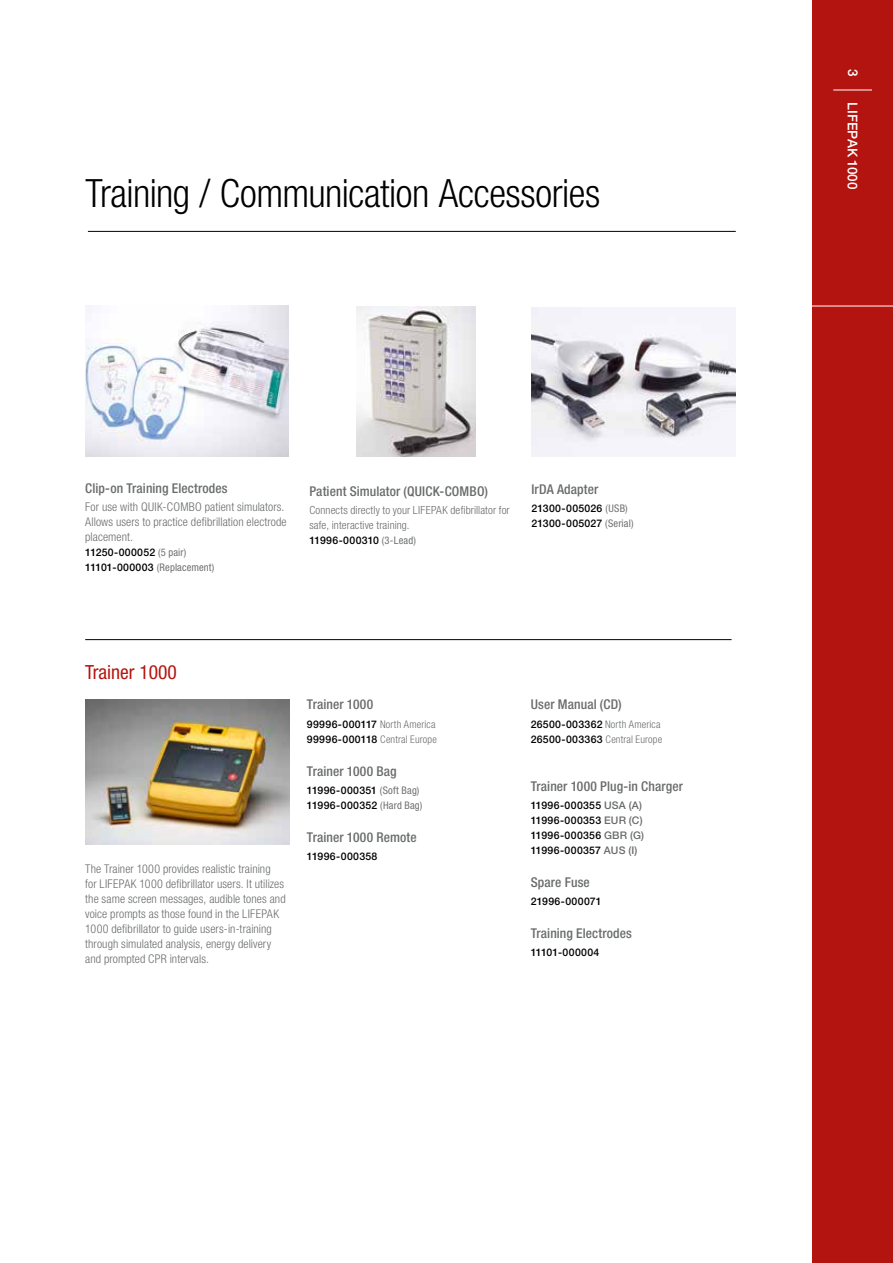
<style>
.page{position:relative;width:893px;height:1263px;background:#fff}
.page>*{position:absolute;margin:0;border:0;box-sizing:border-box;transform-origin:0 0}
.t1{font:300 condensed 39px "Helvetica Neue LTW1 G";letter-spacing:-.01em;color:#000}
.t2{font:condensed 19.5px "Helvetica Neue LTW1 G";color:#b4140f}
.t3{font:500 condensed 13.5px "Helvetica Neue LTW1 G";letter-spacing:.01em;color:#6a6c6c}
.t4{font:500 13.5px "Helvetica Neue LTW1 G";letter-spacing:.005em;color:#fff}
.t5{font:300 condensed 12px/15px "Helvetica Neue LTW1 G";letter-spacing:.01em;color:#6a6c6c}
.t6{font:300 condensed 11.25px/15px "Helvetica Neue LTW1 G";letter-spacing:.01em;color:#6a6c6c}
.t7{font:500 10.5px/15px "Helvetica Neue LTW1 G";letter-spacing:.025em;color:#000}
.t8{font:300 condensed 10.5px/15px "Helvetica Neue LTW1 G";letter-spacing:.015em;color:#6a6c6c}
.s1{font-weight:400;font-stretch:condensed;color:#6d6f71}
.s2{font-weight:500;font-stretch:normal;color:#000}
.s3{color:#6a6c6c}
</style>
<div class="page">
<div style="left:812px;top:0;width:81px;height:1263px;background:#b4140f"></div>
<hr style="left:805px;top:306px;width:88px;height:1px;background:#fff">
<hr style="left:833px;top:90px;width:39px;height:1px;background:#fff">
<hr style="left:88px;top:231px;width:648px;height:1px;background:#000">
<img style="left:85px;top:305px;width:204px;height:151px">
<img style="left:356px;top:307px;width:119px;height:150px">
<img style="left:531px;top:308px;width:205px;height:148px">
<img style="left:85px;top:700px;width:205px;height:145px">
<hr style="left:85px;top:639px;width:647px;height:1px;background:#000">
<h1 class="t1" style="left:86px;top:170px;width:516px">Training / Communication Accessories</h1>
<p class="t3" style="left:85px;top:480px;width:144px">Clip-on Training Electrodes</p>
<p class="t5" style="left:85px;top:499px;width:203px">For use with QUIK-COMBO patient simulators.<br>Allows users to practice defibrillation electrode placement.</p>
<p class="t7" style="left:85px;top:545px;width:131px">11250-000052 <span class="s1">(5 pair)<br></span>11101-000003 <span class="s1">(Replacement)</span></p>
<p class="t3" style="left:309px;top:483px;width:180px">Patient Simulator (QUICK-COMBO)</p>
<p class="t6" style="left:309px;top:502px;width:202px">Connects directly to your LIFEPAK defibrillator for safe, interactive training.</p>
<p class="t7" style="left:309px;top:533px;width:108px">11996-000310 <span class="s1">(3-Lead)</span></p>
<p class="t3" style="left:531px;top:481px;width:68px">IrDA Adapter</p>
<p class="t7" style="left:531px;top:501px;width:104px">21300-005026 <span class="s1">(USB)<br></span>21300-005027 <span class="s1">(Serial)</span></p>
<h2 class="t2" style="left:85px;top:660px;width:93px">Trainer 1000</h2>
<p class="t5" style="left:85px;top:862px;width:202px">The Trainer 1000 provides realistic training<br>for LIFEPAK 1000 defibrillator users. It utilizes the same screen messages, audible tones and voice prompts as those found in the LIFEPAK 1000 defibrillator to guide users-in-training through simulated analysis, energy delivery and prompted CPR intervals.</p>
<p class="t3" style="left:307px;top:696px;width:68px">Trainer 1000</p>
<p class="t8" style="left:307px;top:716px;width:131px"><span class="s2">99996-000117</span> North America<br><span class="s2">99996-000118</span> Central Europe</p>
<p class="t3" style="left:307px;top:763px;width:91px">Trainer 1000 Bag</p>
<p class="t7" style="left:307px;top:783px;width:117px">11996-000351 <span class="s1">(Soft Bag)<br></span>11996-000352 <span class="s1">(Hard Bag)</span></p>
<p class="t3" style="left:307px;top:829px;width:111px">Trainer 1000 Remote</p>
<p class="t7" style="left:307px;top:849px;width:72px">11996-000358</p>
<p class="t3" style="left:531px;top:696px;width:92px">User Manual (CD)</p>
<p class="t8" style="left:531px;top:716px;width:133px"><span class="s2">26500-003362</span> North America<br><span class="s2">26500-003363</span> Central Europe</p>
<p class="t3" style="left:531px;top:778px;width:154px">Trainer 1000 Plug-in Charger</p>
<p class="t7" style="left:531px;top:798px;width:115px">11996-000355 <span class="s3">USA (A)<br></span>11996-000353 <span class="s3">EUR (C)<br></span>11996-000356 <span class="s3">GBR (G)<br></span>11996-000357 <span class="s3">AUS (I)</span></p>
<p class="t3" style="left:531px;top:874px;width:61px">Spare Fuse</p>
<p class="t7" style="left:531px;top:894px;width:72px">21996-000071</p>
<p class="t3" style="left:531px;top:925px;width:103px">Training Electrodes</p>
<p class="t7" style="left:531px;top:945px;width:70px">11101-000004</p>
<p class="t4" style="left:861px;top:69px;width:9px;rotate:90deg">3</p>
<p class="t4" style="left:861px;top:102px;width:89px;rotate:90deg">LIFEPAK 1000</p>
</div>
